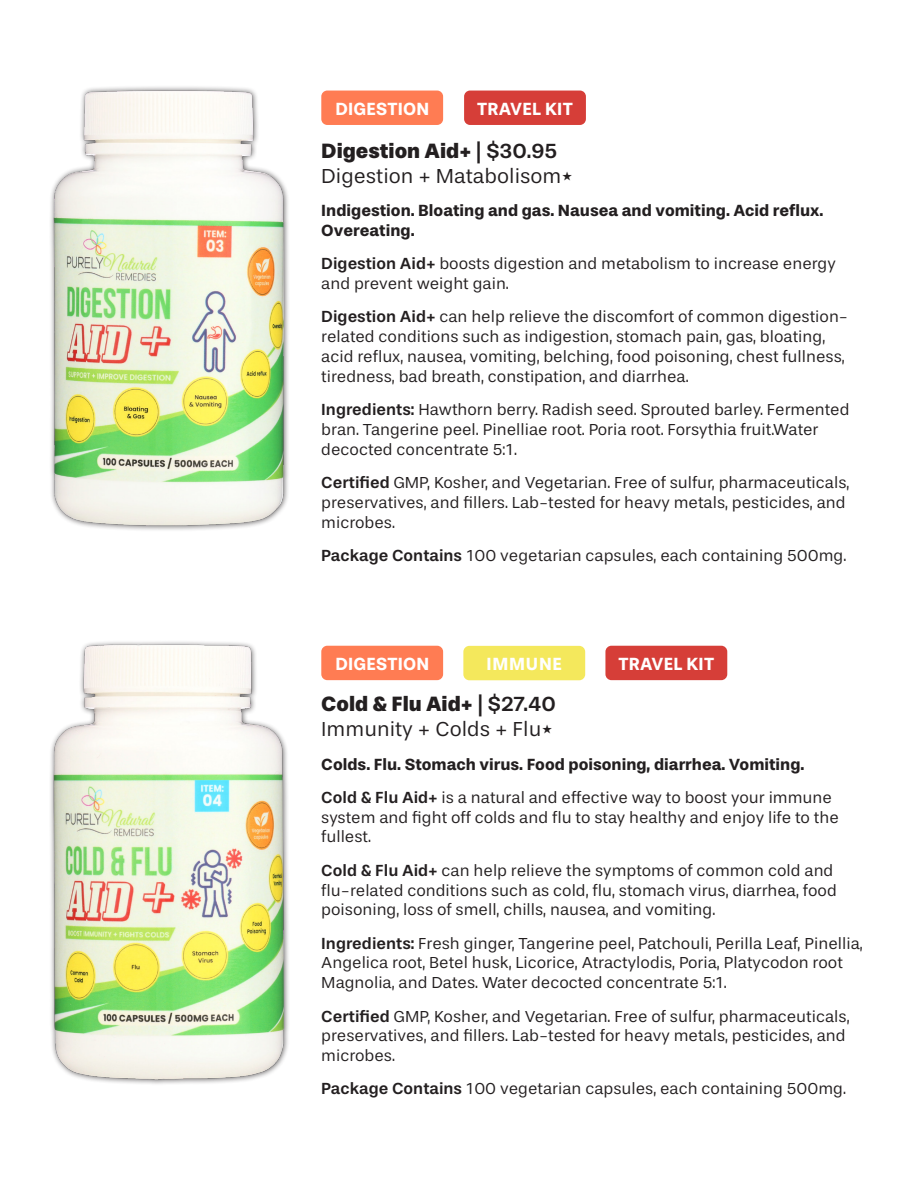
<style>
.page{position:relative;width:918px;height:1188px;background:#fff}
.page>*{position:absolute;margin:0;border:0;box-sizing:border-box;transform-origin:0 0}
.t1{font:21px "Stevie Sans";color:#231f20}
.t2{font:900 21px "Stevie Sans";color:#231f20}
.t3{font:700 18px "Stevie Sans";letter-spacing:.015em;color:#fff;scale:.96 1}
.t4{font:16.5px/19.8px "Stevie Sans";color:#231f20}
.t5{font:700 16.5px/19.8px "Stevie Sans";color:#231f20}
.s1{font-weight:500}
</style>
<div class="page">
<img style="left:50px;top:87px;width:351px;height:443px">
<img style="left:50px;top:642px;width:351px;height:442px">
<div style="left:321px;top:91px;width:122px;height:34px;background:#ff7c53;border-radius:6px"></div>
<div style="left:321px;top:646px;width:122px;height:34px;background:#ff7c53;border-radius:6px"></div>
<div style="left:463px;top:646px;width:122px;height:34px;background:#f4e85c;border-radius:6px"></div>
<div style="left:605px;top:646px;width:122px;height:34px;background:#d63e38;border-radius:6px"></div>
<div style="left:464px;top:91px;width:122px;height:34px;background:#d63e38;border-radius:6px"></div>
<p class="t3" style="left:335px;top:98px;width:99px">DIGESTION</p>
<p class="t3" style="left:477px;top:98px;width:101px">TRAVEL KIT</p>
<p class="t2" style="left:321px;top:138px;width:238px">Digestion Aid+ <span class="s1">| $30.95</span></p>
<p class="t1" style="left:321px;top:164px;width:253px">Digestion + Matabolisom*</p>
<p class="t5" style="left:321px;top:201px;width:504px">Indigestion. Bloating and gas. Nausea and vomiting. Acid reflux.<br>Overeating.</p>
<p class="t4" style="left:321px;top:254px;width:516px"><span class="s1">Digestion Aid+</span> boosts digestion and metabolism to increase energy and prevent weight gain.</p>
<p class="t4" style="left:321px;top:307px;width:528px"><span class="s1">Digestion Aid+</span> can help relieve the discomfort of common digestion&shy;related conditions such as indigestion, stomach pain, gas, bloating, acid reflux, nausea, vomiting, belching, food poisoning, chest fullness, tiredness, bad breath, constipation, and diarrhea.</p>
<p class="t4" style="left:321px;top:400px;width:530px"><span class="s1">Ingredients:</span> Hawthorn berry. Radish seed. Sprouted barley. Fermented bran. Tangerine peel. Pinelliae root. Poria root. Forsythia fruit.Water decocted concentrate 5:1.</p>
<p class="t4" style="left:321px;top:473px;width:530px"><span class="s1">Certified</span> GMP, Kosher, and Vegetarian. Free of sulfur, pharmaceuticals, preservatives, and fillers. Lab-tested for heavy metals, pesticides, and microbes.</p>
<p class="t4" style="left:321px;top:546px;width:526px"><span class="s1">Package Contains</span> 100 vegetarian capsules, each containing 500mg.</p>
<p class="t3" style="left:335px;top:653px;width:99px">DIGESTION</p>
<p class="t3" style="left:486px;top:653px;width:80px">IMMUNE</p>
<p class="t3" style="left:619px;top:653px;width:101px">TRAVEL KIT</p>
<p class="t2" style="left:321px;top:691px;width:236px">Cold &amp; Flu Aid+ <span class="s1">| $27.40</span></p>
<p class="t1" style="left:321px;top:717px;width:233px">Immunity + Colds + Flu*</p>
<p class="t5" style="left:321px;top:754px;width:485px">Colds. Flu. Stomach virus. Food poisoning, diarrhea. Vomiting.</p>
<p class="t4" style="left:321px;top:788px;width:519px"><span class="s1">Cold &amp; Flu Aid+</span> is a natural and effective way to boost your immune system and fight off colds and flu to stay healthy and enjoy life to the fullest.</p>
<p class="t4" style="left:321px;top:860px;width:517px"><span class="s1">Cold &amp; Flu Aid+</span> can help relieve the symptoms of common cold and flu-related conditions such as cold, flu, stomach virus, diarrhea, food poisoning, loss of smell, chills, nausea, and vomiting.</p>
<p class="t4" style="left:321px;top:933px;width:543px"><span class="s1">Ingredients:</span> Fresh ginger, Tangerine peel, Patchouli, Perilla Leaf, Pinellia,<br>Angelica root, Betel husk, Licorice, Atractylodis, Poria, Platycodon root<br>Magnolia, and Dates. Water decocted concentrate 5:1.</p>
<p class="t4" style="left:321px;top:1006px;width:530px"><span class="s1">Certified</span> GMP, Kosher, and Vegetarian. Free of sulfur, pharmaceuticals, preservatives, and fillers. Lab-tested for heavy metals, pesticides, and microbes.</p>
<p class="t4" style="left:321px;top:1079px;width:526px"><span class="s1">Package Contains</span> 100 vegetarian capsules, each containing 500mg.</p>
</div>
